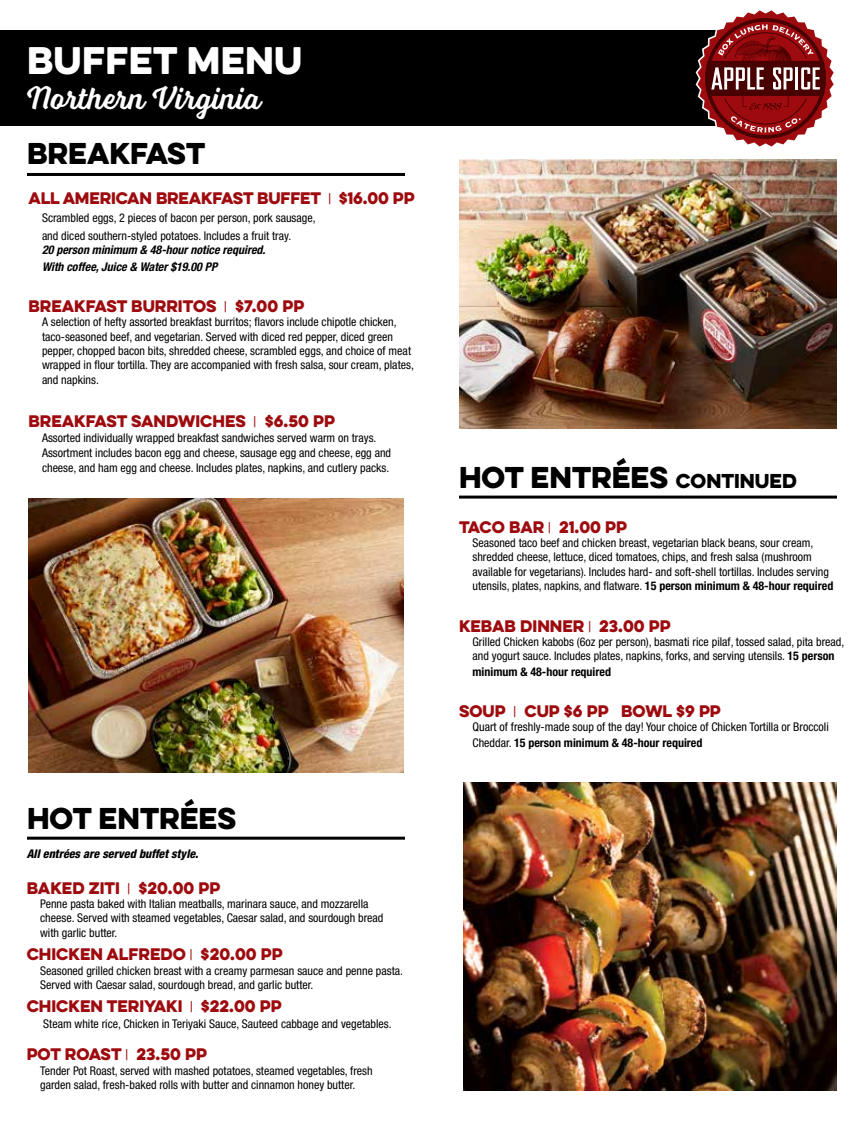
<style>
.page{position:relative;width:864px;height:1134px;background:#fff}
.page>*{position:absolute;margin:0;border:0;box-sizing:border-box;transform-origin:0 0}
.t1{font:34.5px "Eveleth Clean";letter-spacing:.01em;color:#fff}
.t2{font:33px "Voltage";color:#fff}
.t3{font:27px "Eveleth Clean";color:#000}
.t4{font:15px "Eveleth Clean";color:#9e0b0f}
.t5{font:condensed 12px/14.4px "Helvetica Neue LT Std";color:#000}
.t6{font:italic 700 condensed 12px/17.4px "Helvetica Neue LT Std";color:#000}
.t7{font:italic 800 condensed 12px "Helvetica Neue LT Std";color:#000}
.s1{font-family:"Helvetica Neue LT Std";font-stretch:condensed}
.s2{font-size:18px}
.s3{font-weight:700}
</style>
<div class="page">
<img style="left:28px;top:499px;width:375px;height:273px">
<div style="left:0;top:30px;width:783px;height:96px;background:#000"></div>
<svg style="left:696px;top:10px;width:138px;height:137px"></svg>
<hr style="left:27px;top:837px;width:378px;height:3px;background:#000">
<hr style="left:27px;top:173px;width:378px;height:3px;background:#000">
<img style="left:459px;top:159px;width:378px;height:270px">
<hr style="left:459px;top:496px;width:378px;height:3px;background:#000">
<img style="left:464px;top:783px;width:373px;height:307px">
<h1 class="t1" style="left:27px;top:33px;width:277px">BUFFET MENU</h1>
<h2 class="t2" style="left:27px;top:79px;width:236px">Northern Virginia</h2>
<h3 class="t3" style="left:27px;top:133px;width:180px">BREAKFAST</h3>
<p class="t4" style="left:28px;top:187px;width:388px">ALL AMERICAN BREAKFAST BUFFET <span class="s1">|</span> $16.00 PP</p>
<p class="t5" style="left:42px;top:209px;width:275px;line-height:18px">Scrambled eggs, 2 pieces of bacon per person, pork sausage, and diced southern-styled potatoes. Includes a fruit tray.</p>
<p class="t6" style="left:42px;top:241px;width:225px">20 person minimum &amp; 48-hour notice required.<br>With coffee, Juice &amp; Water $19.00 PP</p>
<p class="t4" style="left:28px;top:294px;width:277px">BREAKFAST BURRITOS <span class="s1">|</span> $7.00 PP</p>
<p class="t5" style="left:42px;top:315px;width:373px">A selection of hefty assorted breakfast burritos; flavors include chipotle chicken, taco-seasoned beef, and vegetarian. Served with diced red pepper, diced green pepper, chopped bacon bits, shredded cheese, scrambled eggs, and choice of meat wrapped in flour tortilla. They are accompanied with fresh salsa, sour cream, plates, and napkins.</p>
<p class="t4" style="left:28px;top:410px;width:308px">BREAKFAST SANDWICHES <span class="s1">|</span> $6.50 PP</p>
<p class="t5" style="left:42px;top:430px;width:351px;line-height:15px">Assorted individually wrapped breakfast sandwiches served warm on trays.<br>Assortment includes bacon egg and cheese, sausage egg and cheese, egg and cheese, and ham egg and cheese. Includes plates, napkins, and cutlery packs.</p>
<h3 class="t3" style="left:27px;top:798px;width:211px">HOT ENTRÉES</h3>
<p class="t7" style="left:27px;top:846px;width:173px">All entrées are served buffet style.</p>
<p class="t4" style="left:27px;top:876px;width:195px">BAKED ZITI <span class="s1">|</span> $20.00 PP</p>
<p class="t5" style="left:40px;top:897px;width:345px">Penne pasta baked with Italian meatballs, marinara sauce, and mozzarella cheese. Served with steamed vegetables, Caesar salad, and sourdough bread with garlic butter.</p>
<p class="t4" style="left:27px;top:943px;width:257px">CHICKEN ALFREDO <span class="s1">|</span> $20.00 PP</p>
<p class="t5" style="left:40px;top:963px;width:364px">Seasoned grilled chicken breast with a creamy parmesan sauce and penne pasta.<br>Served with Caesar salad, sourdough bread, and garlic butter.</p>
<p class="t4" style="left:27px;top:995px;width:257px">CHICKEN TERIYAKI <span class="s1">|</span> $22.00 PP</p>
<p class="t5" style="left:43px;top:1016px;width:350px">Steam white rice, Chicken in Teriyaki Sauce, Sauteed cabbage and vegetables.</p>
<p class="t4" style="left:27px;top:1043px;width:182px">POT ROAST <span class="s1">|</span> 23.50 PP</p>
<p class="t5" style="left:40px;top:1063px;width:334px">Tender Pot Roast, served with mashed potatoes, steamed vegetables, fresh garden salad, fresh-baked rolls with butter and cinnamon honey butter.</p>
<h3 class="t3" style="left:459px;top:457px;width:339px">HOT ENTRÉES <span class="s2">CONTINUED</span></h3>
<p class="t4" style="left:459px;top:515px;width:170px">TACO BAR <span class="s1">|</span> 21.00 PP</p>
<p class="t5" style="left:472px;top:535px;width:362px">Seasoned taco beef and chicken breast, vegetarian black beans, sour cream, shredded cheese, lettuce, diced tomatoes, chips, and fresh salsa (mushroom available for vegetarians). Includes hard- and soft-shell tortillas. Includes serving utensils, plates, napkins, and flatware. <span class="s3">15 person minimum &amp; 48-hour required</span></p>
<p class="t4" style="left:459px;top:614px;width:213px">KEBAB DINNER <span class="s1">|</span> 23.00 PP</p>
<p class="t5" style="left:472px;top:634px;width:373px;line-height:14.9px">Grilled Chicken kabobs (6oz per person), basmati rice pilaf, tossed salad, pita bread, and yogurt sauce. Includes plates, napkins, forks, and serving utensils. <span class="s3">15 person minimum &amp; 48-hour required</span></p>
<p class="t4" style="left:459px;top:700px;width:263px">SOUP <span class="s1">|</span> CUP $6 PP BOWL $9 PP</p>
<p class="t5" style="left:472px;top:719px;width:358px;line-height:15.3px">Quart of freshly-made soup of the day! Your choice of Chicken Tortilla or Broccoli<br>Cheddar. <span class="s3">15 person minimum &amp; 48-hour required</span></p>
</div>
